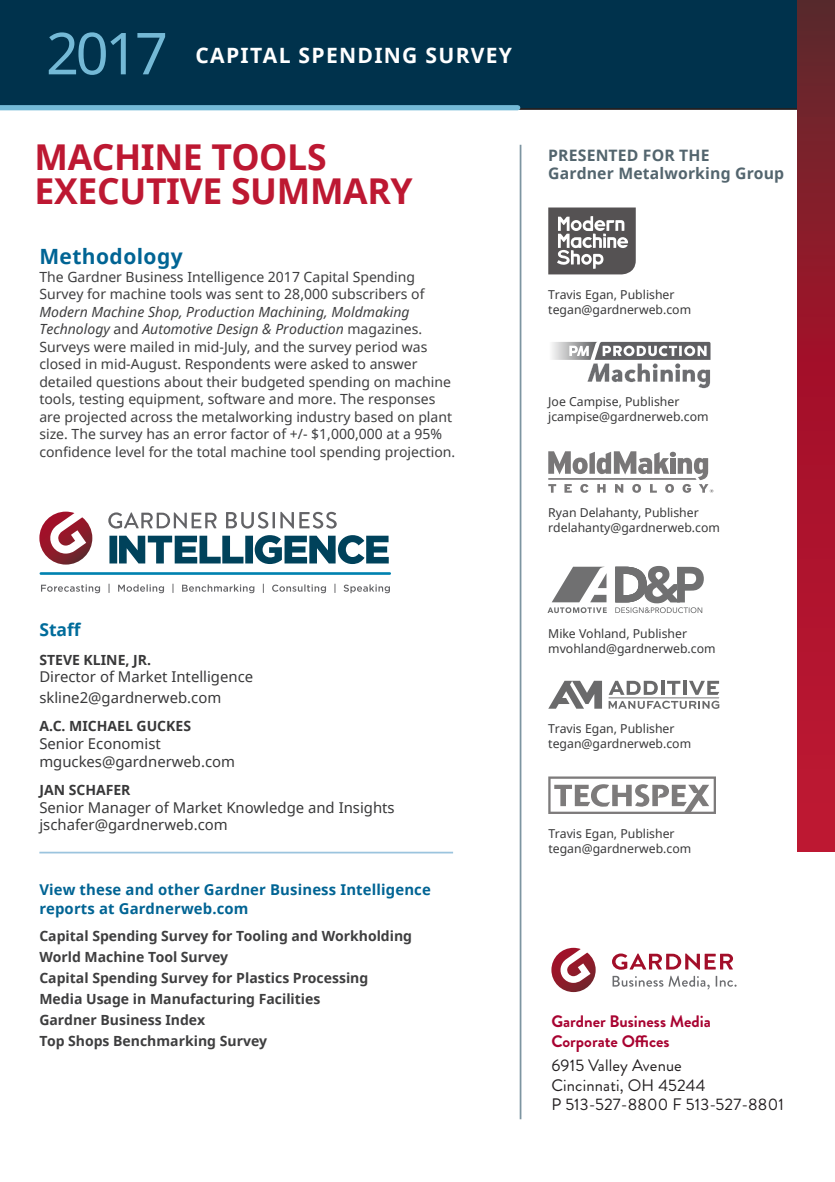
<style>
.page{position:relative;width:835px;height:1182px;background:#fff}
.page>*{position:absolute;margin:0;border:0;box-sizing:border-box;transform-origin:0 0}
.t1{font:57.93px "Noto Sans";color:#74b9d6}
.t2{font:700 35.52px/33.6px "Noto Sans";letter-spacing:-.01em;color:#bd1832}
.t3{font:700 21.18px "Noto Sans";letter-spacing:.06em;color:#fff}
.t4{font:700 21px "Noto Sans";letter-spacing:.02em;color:#006494}
.t5{font:700 17.5px "Noto Sans";color:#006c9b}
.t6{font:16.62px/19.9px "Brandon Grotesque";letter-spacing:.01em;color:#231f20}
.t7{font:700 16.62px/19.9px "Brandon Grotesque";color:#a80331}
.t8{font:700 15.75px/17.5px "Noto Sans";letter-spacing:.01em;color:#53656e}
.t9{font:14.88px/17.8px "Noto Sans";color:#383839}
.t10{font:700 14.88px/19.2px "Noto Sans";letter-spacing:.01em;color:#006494}
.t11{font:14px/17.5px "Noto Sans";color:#3e3e3f}
.t12{font:700 14px/21px "Noto Sans";color:#3e3e3f}
.t13{font:700 14px "Noto Sans";color:#383839}
.t14{font:12.25px/14.7px "Noto Sans";color:#383839}
.s1{font-style:italic}
</style>
<div class="page">
<div style="left:0;top:0;width:797px;height:110px;background:#00324c"></div>
<svg style="left:551px;top:947px;width:44px;height:44px"></svg>
<svg style="left:612px;top:953px;width:121px;height:16px"></svg>
<svg style="left:612px;top:975px;width:124px;height:14px"></svg>
<hr style="left:520px;top:145px;width:1px;height:974px;background:#7d95a1">
<svg style="left:548px;top:207px;width:88px;height:67px"></svg>
<svg style="left:548px;top:451px;width:165px;height:42px"></svg>
<svg style="left:547px;top:566px;width:60px;height:47px"></svg>
<svg style="left:615px;top:566px;width:89px;height:47px"></svg>
<svg style="left:608px;top:680px;width:111px;height:29px"></svg>
<svg style="left:548px;top:680px;width:54px;height:28px"></svg>
<svg style="left:548px;top:776px;width:168px;height:37px"></svg>
<svg style="left:552px;top:342px;width:158px;height:46px"></svg>
<hr style="left:39px;top:851px;width:414px;height:2px;background:#9bc4de">
<svg style="left:39px;top:511px;width:53px;height:53px"></svg>
<svg style="left:108px;top:511px;width:229px;height:17px"></svg>
<svg style="left:109px;top:535px;width:280px;height:29px"></svg>
<hr style="left:41px;top:572px;width:349px;height:2px;background:#0082b0">
<svg style="left:41px;top:583px;width:349px;height:10px"></svg>
<svg style="left:797px;top:0;width:38px;height:851px;background:#9b182c"></svg>
<div style="left:0;top:105px;width:518px;height:5px;background:#74b9d6"></div>
<h1 class="t1" style="left:46px;top:14px;width:123px">2017</h1>
<h3 class="t3" style="left:196px;top:41px;width:318px">CAPITAL SPENDING SURVEY</h3>
<h2 class="t2" style="left:35px;top:139px;width:380px">MACHINE TOOLS<br>EXECUTIVE SUMMARY</h2>
<h3 class="t4" style="left:39px;top:242px;width:145px">Methodology</h3>
<p class="t11" style="left:39px;top:267px;width:387px">The Gardner Business Intelligence 2017 Capital Spending<br>Survey for machine tools was sent to 28,000 subscribers of</p>
<p class="t11" style="left:39px;top:302px;width:417px"><span class="s1">Modern Machine Shop, Production Machining, Moldmaking Technology</span> and <span class="s1">Automotive Design &amp; Production</span> magazines.<br>Surveys were mailed in mid-July, and the survey period was closed in mid-August. Respondents were asked to answer detailed questions about their budgeted spending on machine tools, testing equipment, software and more. The responses are projected across the metalworking industry based on plant size. The survey has an error factor of +/- $1,000,000 at a 95% confidence level for the total machine tool spending projection.</p>
<p class="t8" style="left:548px;top:146px;width:237px">PRESENTED FOR THE<br>Gardner Metalworking Group</p>
<p class="t14" style="left:548px;top:287px;width:144px">Travis Egan, Publisher tegan@gardnerweb.com</p>
<p class="t14" style="left:548px;top:394px;width:162px">Joe Campise, Publisher jcampise@gardnerweb.com</p>
<p class="t14" style="left:548px;top:505px;width:173px">Ryan Delahanty, Publisher rdelahanty@gardnerweb.com</p>
<p class="t5" style="left:39px;top:617px;width:43px">Staff</p>
<p class="t13" style="left:39px;top:649px;width:113px">STEVE KLINE, JR.</p>
<p class="t9" style="left:39px;top:666px;width:215px;line-height:20.5px">Director of Market Intelligence skline2@gardnerweb.com</p>
<p class="t13" style="left:39px;top:716px;width:153px">A.C. MICHAEL GUCKES</p>
<p class="t9" style="left:39px;top:734px;width:197px">Senior Economist mguckes@gardnerweb.com</p>
<p class="t13" style="left:39px;top:779px;width:93px">JAN SCHAFER</p>
<p class="t9" style="left:39px;top:797px;width:357px">Senior Manager of Market Knowledge and Insights jschafer@gardnerweb.com</p>
<p class="t10" style="left:39px;top:879px;width:393px">View these and other Gardner Business Intelligence reports at Gardnerweb.com</p>
<p class="t12" style="left:39px;top:924px;width:374px">Capital Spending Survey for Tooling and Workholding World Machine Tool Survey<br>Capital Spending Survey for Plastics Processing Media Usage in Manufacturing Facilities<br>Gardner Business Index<br>Top Shops Benchmarking Survey</p>
<p class="t14" style="left:548px;top:625px;width:169px">Mike Vohland, Publisher mvohland@gardnerweb.com</p>
<p class="t14" style="left:548px;top:721px;width:144px">Travis Egan, Publisher tegan@gardnerweb.com</p>
<p class="t14" style="left:548px;top:825px;width:144px">Travis Egan, Publisher tegan@gardnerweb.com</p>
<p class="t7" style="left:551px;top:1011px;width:161px">Gardner Business Media<br>Corporate Offices</p>
<p class="t6" style="left:551px;top:1054px;width:234px">6915 Valley Avenue<br>Cincinnati, OH 45244<br>P 513-527-8800 F 513-527-8801</p>
</div>
